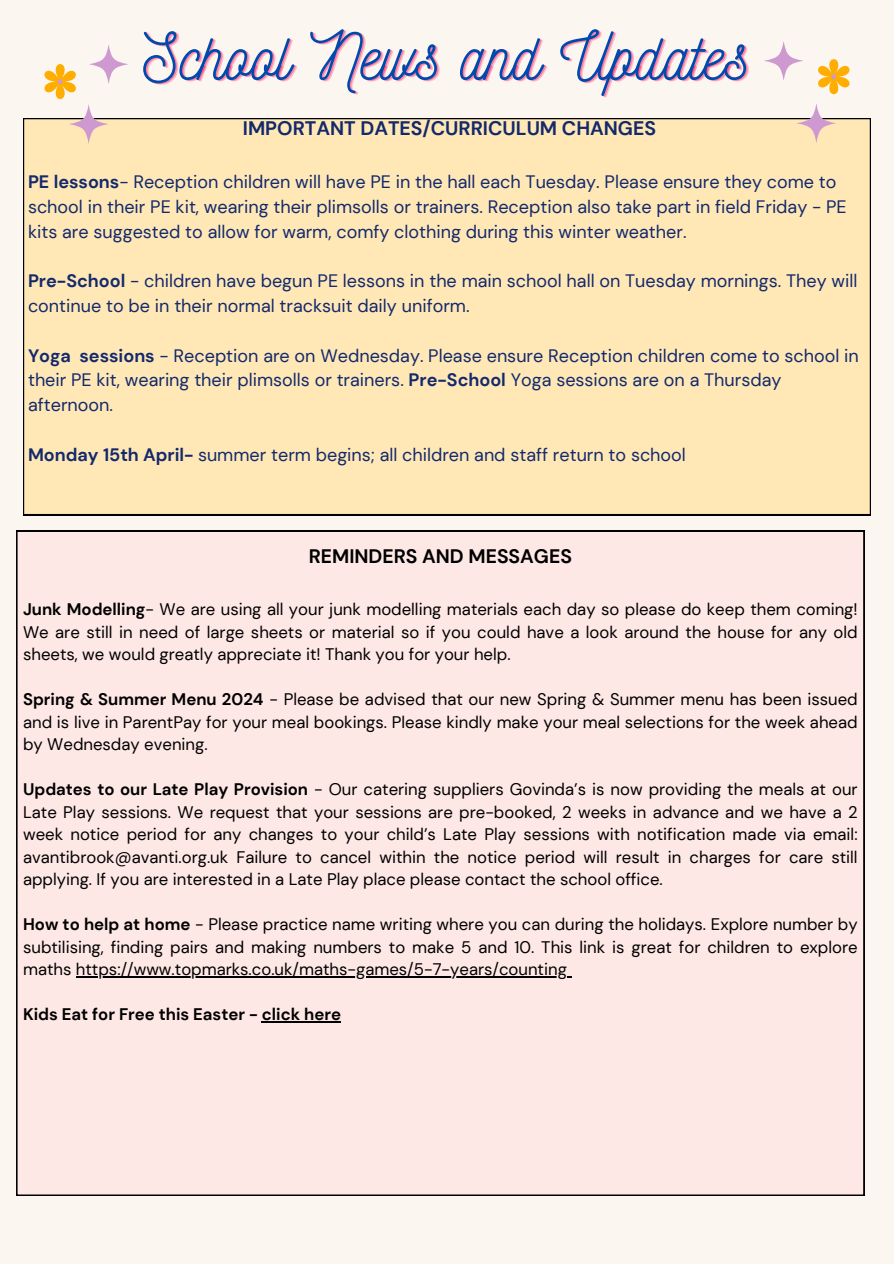
<style>
.page{position:relative;width:894px;height:1264px;background:#fff}
.page>*{position:absolute;margin:0;border:0;box-sizing:border-box;transform-origin:0 0}
.t1{font:65.25px "Nickainley";color:#004aad}
.t2{font:700 19.5px "DM Sans";color:#13296c}
.t3{font:700 19.5px "DM Sans";color:#000}
.t4{font:18px/24.8px "DM Sans";color:#13296c}
.t5{font:16.8px/22.5px "DM Sans";color:#000;text-align:justify}
.t6{font:700 16.8px "DM Sans";color:#000}
.s1{font-weight:700}
</style>
<div class="page">
<div style="left:0;top:0;width:893px;height:1263px;background:#fcf6f0"></div>
<div style="left:23px;top:118px;width:847px;height:397px;background:#ffe8b6"></div>
<div style="left:16px;top:531px;width:848px;height:664px;background:#fee8e6"></div>
<hr style="left:76px;top:976px;width:490px;height:1px;background:#000">
<hr style="left:262px;top:1021px;width:79px;height:1px;background:#000">
<svg style="left:89px;top:44px;width:39px;height:40px"></svg>
<svg style="left:69px;top:104px;width:39px;height:39px"></svg>
<svg style="left:44px;top:64px;width:32px;height:36px"></svg>
<svg style="left:763px;top:41px;width:39px;height:39px"></svg>
<svg style="left:796px;top:103px;width:39px;height:40px"></svg>
<svg style="left:818px;top:59px;width:32px;height:36px"></svg>
<h1 class="t1" style="left:143px;top:15px;width:607px">School News and Updates</h1>
<p class="t2" style="left:243px;top:116px;width:414px">IMPORTANT DATES/CURRICULUM CHANGES</p>
<p class="t4" style="left:28px;top:170px;width:820px"><span class="s1">PE lessons</span>- Reception children will have PE in the hall each Tuesday. Please ensure they come to school in their PE kit, wearing their plimsolls or trainers. Reception also take part in field Friday - PE kits are suggested to allow for warm, comfy clothing during this winter weather.</p>
<p class="t4" style="left:28px;top:269px;width:830px"><span class="s1">Pre-School</span> - children have begun PE lessons in the main school hall on Tuesday mornings. They will continue to be in their normal tracksuit daily uniform.</p>
<p class="t4" style="left:28px;top:343px;width:832px"><span class="s1">Yoga sessions</span> - Reception are on Wednesday. Please ensure Reception children come to school in their PE kit, wearing their plimsolls or trainers. <span class="s1">Pre-School</span> Yoga sessions are on a Thursday afternoon.</p>
<p class="t4" style="left:28px;top:442px;width:659px"><span class="s1">Monday 15th April-</span> summer term begins; all children and staff return to school</p>
<p class="t3" style="left:309px;top:544px;width:264px">REMINDERS AND MESSAGES</p>
<p class="t5" style="left:23px;top:598px;width:835px"><span class="s1">Junk Modelling</span>- We are using all your junk modelling materials each day so please do keep them coming!<br>We are still in need of large sheets or material so if you could have a look around the house for any old sheets, we would greatly appreciate it! Thank you for your help.</p>
<p class="t5" style="left:23px;top:688px;width:835px"><span class="s1">Spring &amp; Summer Menu 2024</span> - Please be advised that our new Spring &amp; Summer menu has been issued and is live in ParentPay for your meal bookings. Please kindly make your meal selections for the week ahead by Wednesday evening.</p>
<p class="t5" style="left:23px;top:778px;width:835px"><span class="s1">Updates to our Late Play Provision</span> - Our catering suppliers Govinda’s is now providing the meals at our Late Play sessions. We request that your sessions are pre-booked, 2 weeks in advance and we have a 2 week notice period for any changes to your child’s Late Play sessions with notification made via email: avantibrook@avanti.org.uk Failure to cancel within the notice period will result in charges for care still applying. If you are interested in a Late Play place please contact the school office.</p>
<p class="t5" style="left:23px;top:913px;width:835px"><span class="s1">How to help at home</span> - Please practice name writing where you can during the holidays. Explore number by subtilising, finding pairs and making numbers to make 5 and 10. This link is great for children to explore maths https://www.topmarks.co.uk/maths-games/5-7-years/counting</p>
<p class="t6" style="left:23px;top:1003px;width:319px">Kids Eat for Free this Easter - click here</p>
</div>
